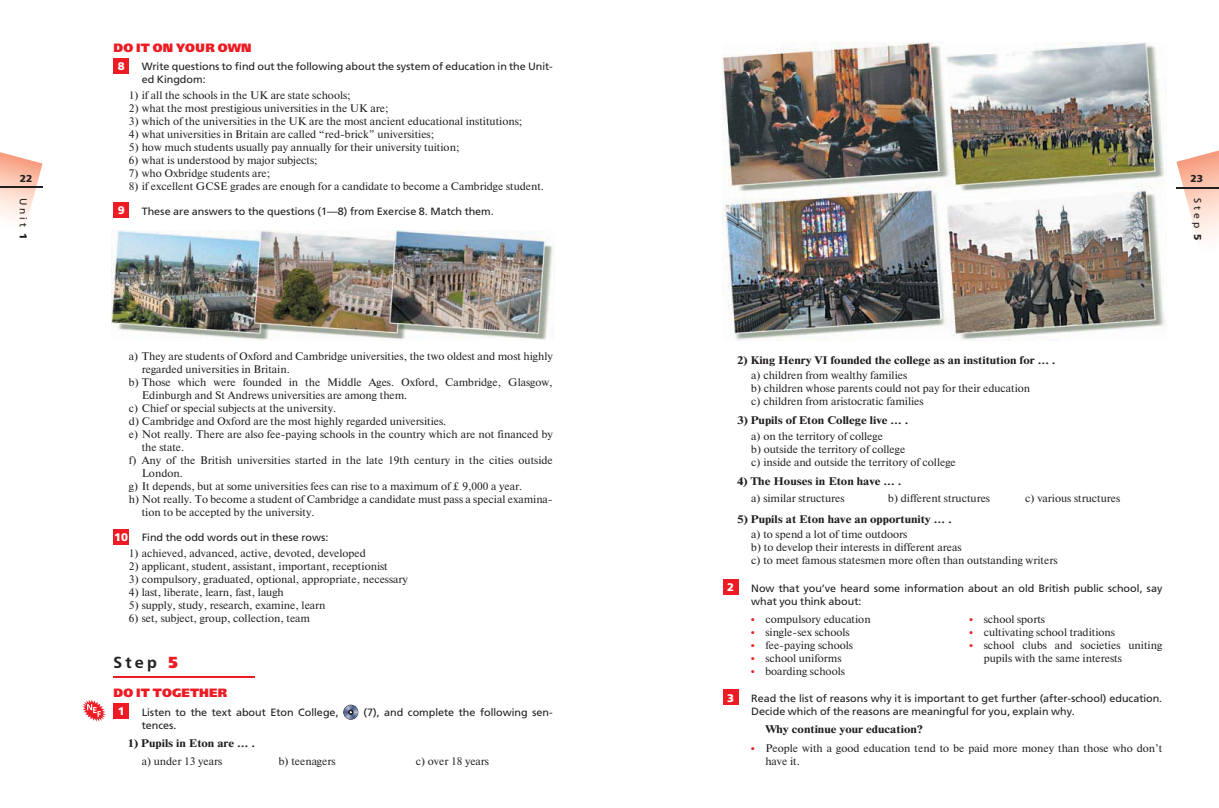
<style>
.page{position:relative;width:1219px;height:808px;background:#fff}
.page>*{position:absolute;margin:0;border:0;box-sizing:border-box;transform-origin:0 0}
.t1{font:600 16px "Free Set";color:#231f20}
.t2{font:800 12px "Free Set";letter-spacing:.01em;color:#ed1c24}
.t3{font:11px/13px "Newton San Pin";color:#231f20}
.t4{font:700 11px "Newton San Pin";color:#231f20}
.t5{font:11px "Free Set Bold San Pin";color:#fff}
.t6{font:10.5px/13px "Free Set San Pin";color:#231f20}
.t7{font:10px "Free Set San Pin";letter-spacing:.3em;color:#231f20}
.t8{font:10px "Free Set Bold San Pin";color:#231f20}
.s1{font-family:"Free Set Bold San Pin"}
.s2{font-weight:800;color:#ed1c24}
.s3{color:#ed1c24}
.s4{font-weight:700}
</style>
<div class="page">
<svg style="left:0;top:152px;width:43px;height:71px"></svg>
<hr style="left:0;top:187px;width:43px;height:1px;background:#231f20">
<hr style="left:113px;top:676px;width:142px;height:1px;background:#ed1c24">
<div style="left:113px;top:58px;width:16px;height:16px;background:#ed1c24"></div>
<div style="left:113px;top:202px;width:16px;height:16px;background:#ed1c24"></div>
<div style="left:113px;top:529px;width:16px;height:15px;background:#ed1c24"></div>
<div style="left:113px;top:703px;width:16px;height:16px;background:#ed1c24"></div>
<svg style="left:343px;top:705px;width:15px;height:15px"></svg>
<img style="left:112px;top:230px;width:441px;height:110px">
<svg style="left:82px;top:700px;width:24px;height:21px"></svg>
<svg style="left:1176px;top:150px;width:43px;height:92px"></svg>
<hr style="left:1176px;top:187px;width:43px;height:1px;background:#231f20">
<div style="left:723px;top:579px;width:15px;height:16px;background:#ed1c24"></div>
<div style="left:723px;top:690px;width:15px;height:15px;background:#ed1c24"></div>
<img style="left:723px;top:42px;width:441px;height:299px">
<p class="t8" style="left:20px;top:174px;width:14px">22</p>
<p class="t7" style="left:27px;top:198px;width:43px;rotate:90deg">Unit <span class="s1">1</span></p>
<p class="t2" style="left:113px;top:41px;width:140px">DO IT ON YOUR OWN</p>
<p class="t5" style="left:118px;top:62px;width:8px">8</p>
<p class="t6" style="left:142px;top:61px;width:412px">Write questions to find out the following about the system of education in the Unit&shy;ed Kingdom:</p>
<p class="t3" style="left:129px;top:90px;width:223px">1) if all the schools in the UK are state schools;</p>
<p class="t3" style="left:129px;top:103px;width:261px">2) what the most prestigious universities in the UK are;</p>
<p class="t3" style="left:129px;top:116px;width:395px">3) which of the universities in the UK are the most ancient educational institutions;</p>
<p class="t3" style="left:129px;top:129px;width:307px">4) what universities in Britain are called “red-brick” universities;</p>
<p class="t3" style="left:129px;top:142px;width:332px">5) how much students usually pay annually for their university tuition;</p>
<p class="t3" style="left:129px;top:155px;width:190px">6) what is understood by major subjects;</p>
<p class="t3" style="left:129px;top:168px;width:143px">7) who Oxbridge students are;</p>
<p class="t3" style="left:129px;top:181px;width:416px">8) if excellent GCSE grades are enough for a candidate to become a Cambridge student.</p>
<p class="t5" style="left:118px;top:207px;width:8px">9</p>
<p class="t6" style="left:142px;top:205px;width:354px">These are answers to the questions (1—8) from Exercise 8. Match them.</p>
<p class="t3" style="left:129px;top:351px;width:425px">a) They are students of Oxford and Cambridge universities, the two oldest and most highly</p>
<p class="t3" style="left:142px;top:364px;width:150px">regarded universities in Britain.</p>
<p class="t3" style="left:129px;top:377px;width:425px">b) Those which were founded in the Middle Ages. Oxford, Cambridge, Glasgow,</p>
<p class="t3" style="left:142px;top:390px;width:267px">Edinburgh and St Andrews universities are among them.</p>
<p class="t3" style="left:129px;top:403px;width:209px">c) Chief or special subjects at the university.</p>
<p class="t3" style="left:129px;top:416px;width:319px">d) Cambridge and Oxford are the most highly regarded universities.</p>
<p class="t3" style="left:129px;top:429px;width:425px">e) Not really. There are also fee-paying schools in the country which are not financed by</p>
<p class="t3" style="left:142px;top:442px;width:44px">the state.</p>
<p class="t3" style="left:129px;top:455px;width:425px">f) Any of the British universities started in the late 19th century in the cities outside</p>
<p class="t3" style="left:142px;top:468px;width:43px">London.</p>
<p class="t3" style="left:129px;top:481px;width:395px">g) It depends, but at some universities fees can rise to a maximum of £ 9,000 a year.</p>
<p class="t3" style="left:129px;top:494px;width:425px">h) Not really. To become a student of Cambridge a candidate must pass a special examina-</p>
<p class="t3" style="left:142px;top:507px;width:174px">tion to be accepted by the university.</p>
<p class="t5" style="left:114px;top:533px;width:15px">10</p>
<p class="t6" style="left:142px;top:531px;width:188px">Find the odd words out in these rows:</p>
<p class="t3" style="left:129px;top:547px;width:238px">1) achieved, advanced, active, devoted, developed</p>
<p class="t3" style="left:129px;top:560px;width:260px">2) applicant, student, assistant, important, receptionist</p>
<p class="t3" style="left:129px;top:573px;width:280px">3) compulsory, graduated, optional, appropriate, necessary</p>
<p class="t3" style="left:129px;top:586px;width:156px">4) last, liberate, learn, fast, laugh</p>
<p class="t3" style="left:129px;top:599px;width:198px">5) supply, study, research, examine, learn</p>
<p class="t3" style="left:129px;top:612px;width:183px">6) set, subject, group, collection, team</p>
<h1 class="t1" style="left:113px;top:656px;width:67px">Step <span class="s2">5</span></h1>
<p class="t2" style="left:113px;top:686px;width:115px">DO IT TOGETHER</p>
<p class="t5" style="left:118px;top:708px;width:8px">1</p>
<p class="t6" style="left:142px;top:706px;width:198px">Listen to the text about Eton College,</p>
<p class="t6" style="left:363px;top:706px;width:191px">(7), and complete the following sen-</p>
<p class="t6" style="left:142px;top:719px;width:36px">tences.</p>
<p class="t4" style="left:128px;top:739px;width:129px">1) Pupils in Eton are … .</p>
<p class="t3" style="left:142px;top:755px;width:82px">a) under 13 years</p>
<p class="t3" style="left:279px;top:755px;width:58px">b) teenagers</p>
<p class="t3" style="left:416px;top:755px;width:75px">c) over 18 years</p>
<p class="t8" style="left:1190px;top:175px;width:14px">23</p>
<p class="t7" style="left:1202px;top:198px;width:44px;rotate:90deg">Step <span class="s1">5</span></p>
<p class="t4" style="left:737px;top:356px;width:320px">2) King Henry VI founded the college as an institution for … .</p>
<p class="t3" style="left:751px;top:370px;width:280px">a) children from wealthy families<br>b) children whose parents could not pay for their education c) children from aristocratic families</p>
<p class="t4" style="left:737px;top:416px;width:173px">3) Pupils of Eton College live … .</p>
<p class="t3" style="left:751px;top:430px;width:206px">a) on the territory of college<br>b) outside the territory of college<br>c) inside and outside the territory of college</p>
<p class="t4" style="left:737px;top:477px;width:166px">4) The Houses in Eton have … .</p>
<p class="t3" style="left:751px;top:492px;width:95px">a) similar structures</p>
<p class="t3" style="left:888px;top:492px;width:103px">b) different structures</p>
<p class="t3" style="left:1025px;top:492px;width:96px">c) various structures</p>
<p class="t4" style="left:737px;top:515px;width:216px">5) Pupils at Eton have an opportunity … .</p>
<p class="t3" style="left:751px;top:529px;width:308px">a) to spend a lot of time outdoors<br>b) to develop their interests in different areas<br>c) to meet famous statesmen more often than outstanding writers</p>
<p class="t5" style="left:727px;top:584px;width:8px">2</p>
<p class="t6" style="left:751px;top:582px;width:413px">Now that you’ve heard some information about an old British public school, say what you think about:</p>
<p class="t3" style="left:751px;top:613px;width:121px"><span class="s3">∙</span> compulsory education <span class="s3">∙</span> single-sex schools<br><span class="s3">∙</span> fee-paying schools<br><span class="s3">∙</span> school uniforms<br><span class="s3">∙</span> boarding schools</p>
<p class="t3" style="left:969px;top:613px;width:77px"><span class="s3">∙</span> school sports</p>
<p class="t3" style="left:969px;top:626px;width:147px"><span class="s3">∙</span> cultivating school traditions</p>
<p class="t3" style="left:969px;top:639px;width:194px"><span class="s3">∙</span> school clubs and societies uniting</p>
<p class="t3" style="left:984px;top:652px;width:140px">pupils with the same interests</p>
<p class="t5" style="left:727px;top:694px;width:8px">3</p>
<p class="t6" style="left:751px;top:692px;width:413px">Read the list of reasons why it is important to get further (after-school) education.<br>Decide which of the reasons are meaningful for you, explain why.</p>
<p class="t3" style="left:751px;top:721px;width:413px;line-height:18.7px;text-indent:14px"><span class="s4">Why continue your education?<br></span><span class="s3">∙</span> People with a good education tend to be paid more money than those who don’t</p>
<p class="t3" style="left:765px;top:755px;width:36px">have it.</p>
</div>
